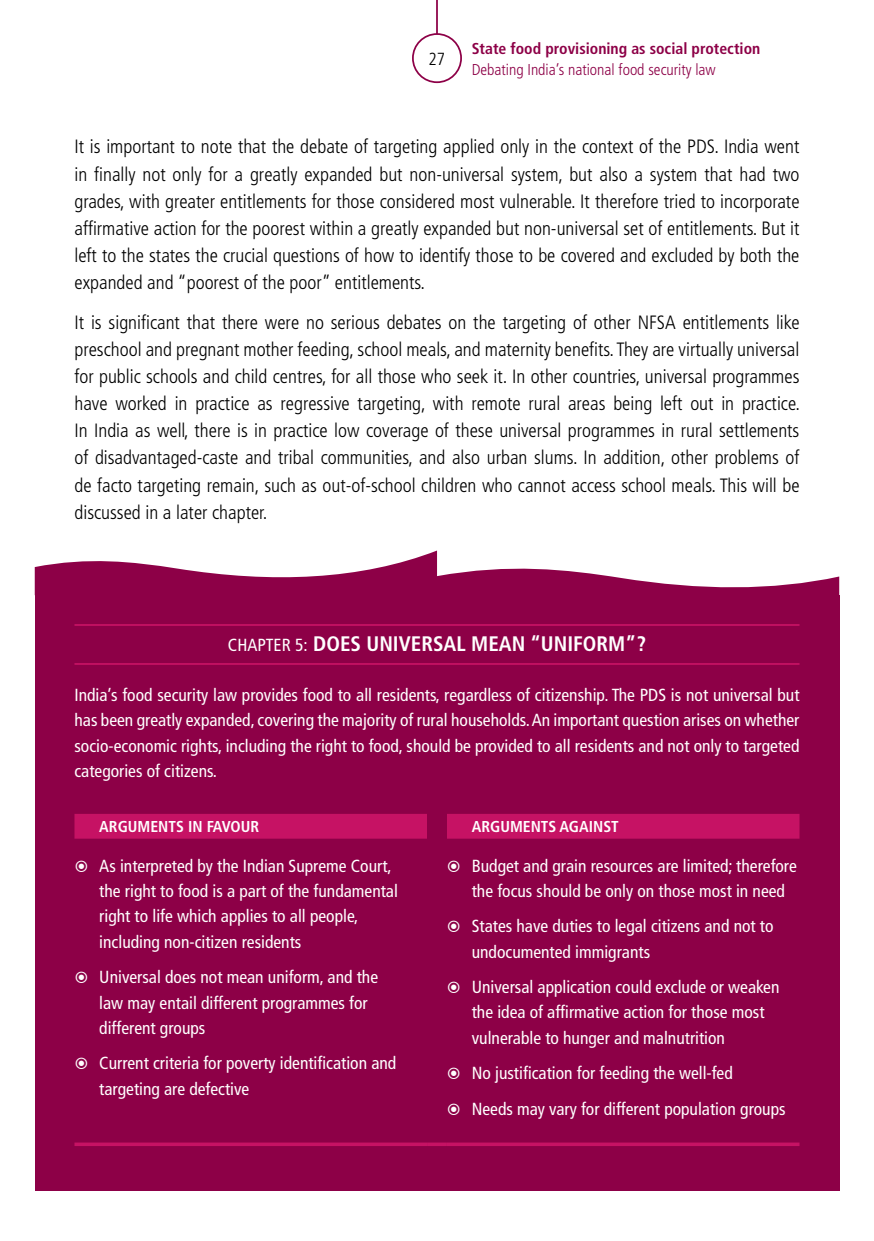
<style>
.page{position:relative;width:874px;height:1241px;background:#fff}
.page>*{position:absolute;margin:0;border:0;box-sizing:border-box;transform-origin:0 0}
.t1{font:700 condensed 21px "Frutiger LT Pro";color:#fff}
.t2{font:300 condensed 19.25px/27.1px "Frutiger LT Pro";color:#000;text-align:justify}
.t3{font:condensed 17.5px/25.4px "Frutiger LT Pro";color:#fff}
.t4{font:300 condensed 17.5px "Frutiger LT Std";color:#000}
.t5{font:700 condensed 15.75px "Frutiger LT Pro";color:#8d0047}
.t6{font:300 condensed 15.75px "Frutiger LT Pro";color:#8d0047}
.t7{font:700 condensed 15.75px "Frutiger LT Pro";color:#fff}
.s1{font-weight:400;font-size:17.5px}
</style>
<div class="page">
<hr style="left:436px;top:0;width:1px;height:58px;background:#8d0047">
<div style="left:412px;top:34px;width:49px;height:48px;background:#fff;border-radius:50%"></div>
<div style="left:412px;top:33px;width:49px;height:50px;border:2px solid #8d0047;border-radius:50%"></div>
<div style="left:35px;top:595px;width:803px;height:595px;background:#8d0047"></div>
<svg style="left:35px;top:550px;width:803px;height:45px"></svg>
<hr style="left:74px;top:624px;width:725px;height:1px;background:#c61264">
<hr style="left:74px;top:663px;width:725px;height:1px;background:#c61264">
<hr style="left:74px;top:1142px;width:353px;height:3px;background:#c61264">
<hr style="left:446px;top:1142px;width:353px;height:3px;background:#c61264">
<hr style="left:427px;top:1142px;width:19px;height:3px;background:#c61264">
<svg style="left:74px;top:814px;width:725px;height:330px"></svg>
<p class="t4" style="left:428px;top:49px;width:18px">27</p>
<p class="t5" style="left:471px;top:39px;width:290px">State food provisioning as social protection</p>
<p class="t6" style="left:471px;top:60px;width:245px">Debating India’s national food security law</p>
<p class="t2" style="left:74px;top:133px;width:726px">It is important to note that the debate of targeting applied only in the context of the PDS. India went in finally not only for a greatly expanded but non-universal system, but also a system that had two grades, with greater entitlements for those considered most vulnerable. It therefore tried to incorporate affirmative action for the poorest within a greatly expanded but non-universal set of entitlements. But it left to the states the crucial questions of how to identify those to be covered and excluded by both the expanded and “poorest of the poor” entitlements.</p>
<p class="t2" style="left:74px;top:308px;width:726px">It is significant that there were no serious debates on the targeting of other NFSA entitlements like preschool and pregnant mother feeding, school meals, and maternity benefits. They are virtually universal for public schools and child centres, for all those who seek it. In other countries, universal programmes have worked in practice as regressive targeting, with remote rural areas being left out in practice.<br>In India as well, there is in practice low coverage of these universal programmes in rural settlements of disadvantaged-caste and tribal communities, and also urban slums. In addition, other problems of de facto targeting remain, such as out-of-school children who cannot access school meals. This will be discussed in a later chapter.</p>
<p class="t1" style="left:228px;top:631px;width:419px"><span class="s1">CHAPTER 5:</span> DOES UNIVERSAL MEAN “UNIFORM”?</p>
<p class="t3" style="left:74px;top:682px;width:726px;text-align:justify">India’s food security law provides food to all residents, regardless of citizenship. The PDS is not universal but has been greatly expanded, covering the majority of rural households. An important question arises on whether socio-economic rights, including the right to food, should be provided to all residents and not only to targeted categories of citizens.</p>
<p class="t7" style="left:99px;top:817px;width:161px">ARGUMENTS IN FAVOUR</p>
<p class="t7" style="left:471px;top:817px;width:148px">ARGUMENTS AGAINST</p>
<p class="t3" style="left:99px;top:852px;width:300px">As interpreted by the Indian Supreme Court, the right to food is a part of the fundamental right to life which applies to all people, including non-citizen residents</p>
<p class="t3" style="left:99px;top:964px;width:280px">Universal does not mean uniform, and the law may entail different programmes for different groups</p>
<p class="t3" style="left:99px;top:1050px;width:298px">Current criteria for poverty identification and targeting are defective</p>
<p class="t3" style="left:471px;top:852px;width:326px">Budget and grain resources are limited; therefore the focus should be only on those most in need</p>
<p class="t3" style="left:471px;top:913px;width:303px">States have duties to legal citizens and not to undocumented immigrants</p>
<p class="t3" style="left:471px;top:974px;width:309px">Universal application could exclude or weaken the idea of affirmative action for those most vulnerable to hunger and malnutrition</p>
<p class="t3" style="left:471px;top:1055px;width:315px;line-height:35.4px">No justification for feeding the well-fed<br>Needs may vary for different population groups</p>
</div>
